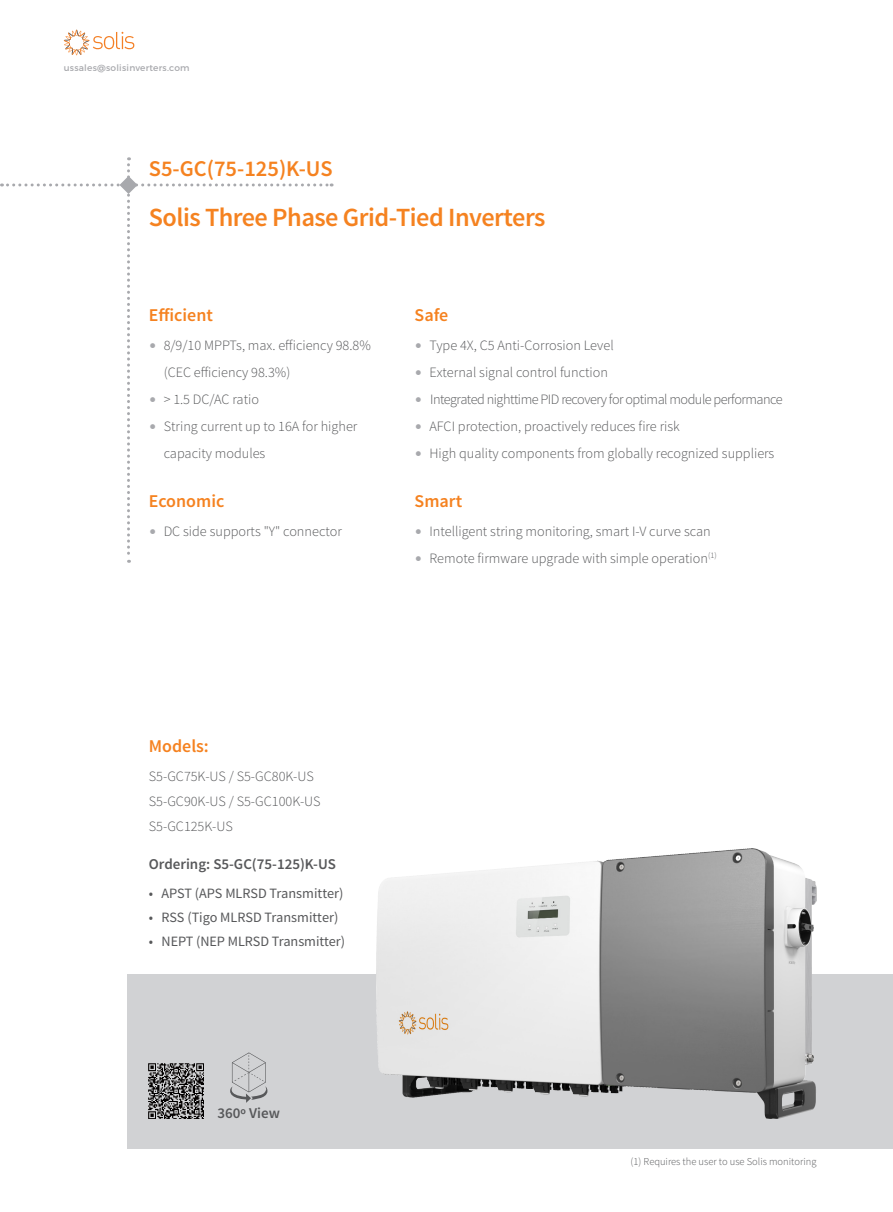
<style>
.page{position:relative;width:893px;height:1212px;background:#fff}
.page>*{position:absolute;margin:0;border:0;box-sizing:border-box;transform-origin:0 0}
.t1{font:600 26.25px "Source Sans Pro";letter-spacing:-.02em;color:#f58220}
.t2{font:600 22.5px "Source Sans Pro";color:#f58220}
.t3{font:600 18px "Source Sans Pro";color:#f58220}
.t4{font:600 15px "Source Sans Pro";color:#57585a}
.t5{font:300 14.25px/25px "Source Sans Pro";color:#57585a}
.t6{font:14.25px "Source Sans Pro";letter-spacing:-.005em;color:#57585a}
.t7{font:300 14.25px "Source Sans Pro";letter-spacing:-.035em;color:#57585a}
.t8{font:300 10.5px "Source Sans Pro";color:#57585a}
.t9{font:9px "Montserrat";letter-spacing:.025em;color:#a8a9ad}
.s1{color:#a8a9ad}
</style>
<div class="page">
<div style="left:128px;top:974px;width:765px;height:174px;background:#d1d2d4"></div>
<svg style="left:64px;top:30px;width:70px;height:25px"></svg>
<img style="left:376px;top:849px;width:440px;height:269px">
<img style="left:149px;top:1063px;width:55px;height:55px">
<svg style="left:230px;top:1052px;width:37px;height:51px"></svg>
<svg style="left:1px;top:157px;width:331px;height:406px"></svg>
<p class="t9" style="left:64px;top:61px;width:127px">ussales@solisinverters.com</p>
<h2 class="t2" style="left:149px;top:154px;width:185px">S5-GC(75-125)K-US</h2>
<h1 class="t1" style="left:149px;top:201px;width:398px">Solis Three Phase Grid-Tied Inverters</h1>
<p class="t3" style="left:149px;top:304px;width:66px">Efficient</p>
<p class="t5" style="left:164px;top:332px;width:209px;line-height:27px;text-indent:-15px"><span class="s1">•</span> 8/9/10 MPPTs, max. efficiency 98.8% (CEC efficiency 98.3%)</p>
<p class="t5" style="left:149px;top:387px;width:112px"><span class="s1">•</span> &gt; 1.5 DC/AC ratio</p>
<p class="t5" style="left:164px;top:413px;width:195px;line-height:27px;text-indent:-15px"><span class="s1">•</span> String current up to 16A for higher capacity modules</p>
<p class="t3" style="left:149px;top:490px;width:77px">Economic</p>
<p class="t5" style="left:149px;top:519px;width:195px"><span class="s1">•</span> DC side supports "Y" connector</p>
<p class="t3" style="left:415px;top:304px;width:35px">Safe</p>
<p class="t5" style="left:415px;top:333px;width:201px"><span class="s1">•</span> Type 4X, C5 Anti-Corrosion Level</p>
<p class="t5" style="left:415px;top:360px;width:195px"><span class="s1">•</span> External signal control function</p>
<p class="t7" style="left:415px;top:391px;width:370px"><span class="s1">•</span> Integrated nighttime PID recovery for optimal module performance</p>
<p class="t5" style="left:415px;top:414px;width:267px"><span class="s1">•</span> AFCI protection, proactively reduces fire risk</p>
<p class="t5" style="left:415px;top:441px;width:361px"><span class="s1">•</span> High quality components from globally recognized suppliers</p>
<p class="t3" style="left:415px;top:490px;width:49px">Smart</p>
<p class="t5" style="left:415px;top:519px;width:298px"><span class="s1">•</span> Intelligent string monitoring, smart I-V curve scan</p>
<p class="t5" style="left:415px;top:546px;width:304px"><span class="s1">•</span> Remote firmware upgrade with simple operation<sup>(1)</sup></p>
<p class="t3" style="left:149px;top:735px;width:62px">Models:</p>
<p class="t5" style="left:149px;top:764px;width:173px">S5-GC75K-US / S5-GC80K-US<br>S5-GC90K-US / S5-GC100K-US<br>S5-GC125K-US</p>
<p class="t4" style="left:149px;top:855px;width:189px">Ordering: S5-GC(75-125)K-US</p>
<p class="t6" style="left:149px;top:884px;width:196px">• APST (APS MLRSD Transmitter)</p>
<p class="t6" style="left:149px;top:908px;width:191px">• RSS (Tigo MLRSD Transmitter)</p>
<p class="t6" style="left:149px;top:932px;width:198px">• NEPT (NEP MLRSD Transmitter)</p>
<p class="t4" style="left:218px;top:1104px;width:64px">360º View</p>
<p class="t8" style="left:631px;top:1155px;width:187px">(1) Requires the user to use Solis monitoring</p>
</div>
